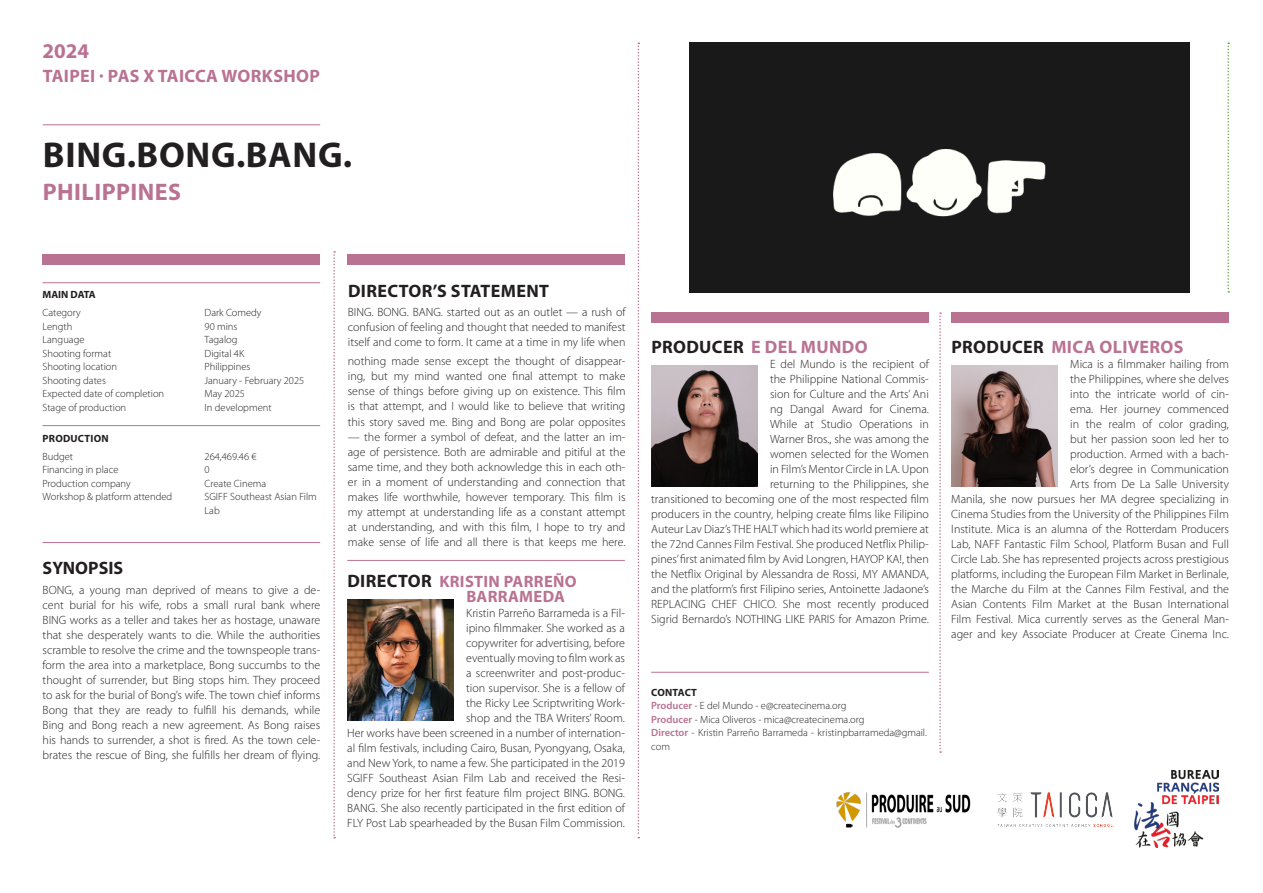
<style>
.page{position:relative;width:1263px;height:893px;background:#fff}
.page>*{position:absolute;margin:0;border:0;box-sizing:border-box;transform-origin:0 0}
.t1{font:700 36px "Myriad Pro";letter-spacing:.02em;color:#231f20}
.t2{font:700 24px "Myriad Pro";letter-spacing:.02em;color:#ba7292}
.t3{font:700 21px "Myriad Pro";color:#ba7292}
.t4{font:700 18px "Myriad Pro";letter-spacing:.02em;color:#ba7292}
.t5{font:700 18px "Myriad Pro";letter-spacing:.02em;color:#231f20}
.t6{font:700 18px "Myriad Pro";color:#231f20}
.t7{font:700 16.5px/15px "Myriad Pro";letter-spacing:.02em;color:#ba7292}
.t8{font:300 12px/15px "Myriad Pro";color:#231f20;text-align:justify}
.t9{font:300 10.5px/13.5px "Myriad Pro";color:#231f20}
.t10{font:700 10.5px "Myriad Pro";letter-spacing:.02em;color:#231f20}
.t11{font:700 10.5px "Myriad Pro";letter-spacing:-.01em;color:#231f20}
.s1{font-size:18px;color:#231f20}
.s2{color:#231f20}
.s3{font-weight:700}
.s4{font-weight:600;color:#ba7292}
</style>
<div class="page">
<div style="left:43px;top:254px;width:277px;height:10px;background:#ba7292"></div>
<div style="left:651px;top:312px;width:278px;height:11px;background:#ba7292"></div>
<div style="left:951px;top:312px;width:278px;height:11px;background:#ba7292"></div>
<svg style="left:333px;top:251px;width:2px;height:587px"></svg>
<svg style="left:638px;top:43px;width:1px;height:795px"></svg>
<svg style="left:1227px;top:43px;width:2px;height:250px"></svg>
<svg style="left:939px;top:312px;width:2px;height:441px"></svg>
<hr style="left:43px;top:282px;width:277px;height:1px;background:#ba7292">
<hr style="left:43px;top:425px;width:277px;height:1px;background:#ba7292">
<hr style="left:43px;top:542px;width:277px;height:1px;background:#ba7292">
<hr style="left:347px;top:560px;width:278px;height:1px;background:#ba7292">
<img style="left:651px;top:365px;width:106px;height:121px">
<img style="left:347px;top:599px;width:106px;height:121px">
<hr style="left:43px;top:124px;width:277px;height:1px;background:#ba7292">
<img style="left:689px;top:43px;width:500px;height:250px">
<div style="left:347px;top:254px;width:278px;height:10px;background:#ba7292"></div>
<img style="left:951px;top:365px;width:106px;height:121px">
<hr style="left:651px;top:672px;width:278px;height:1px;background:#ba7292">
<img style="left:997px;top:792px;width:116px;height:35px">
<img style="left:1134px;top:771px;width:84px;height:76px">
<img style="left:836px;top:792px;width:135px;height:36px">
<h3 class="t3" style="left:43px;top:39px;width:48px">2024</h3>
<h3 class="t4" style="left:43px;top:66px;width:279px">TAIPEI PAS X TAICCA WORKSHOP</h3>
<h1 class="t1" style="left:43px;top:135px;width:311px">BING.BONG.BANG.</h1>
<h2 class="t2" style="left:43px;top:178px;width:140px">PHILIPPINES</h2>
<p class="t11" style="left:43px;top:289px;width:55px">MAIN DATA</p>
<p class="t9" style="left:43px;top:306px;width:40px">Category</p>
<p class="t9" style="left:205px;top:306px;width:59px">Dark Comedy</p>
<p class="t9" style="left:43px;top:319px;width:31px">Length</p>
<p class="t9" style="left:205px;top:319px;width:34px">90 mins</p>
<p class="t9" style="left:43px;top:333px;width:43px">Language</p>
<p class="t9" style="left:205px;top:333px;width:35px">Tagalog</p>
<p class="t9" style="left:43px;top:346px;width:70px">Shooting format</p>
<p class="t9" style="left:205px;top:346px;width:41px">Digital 4K</p>
<p class="t9" style="left:43px;top:360px;width:76px">Shooting location</p>
<p class="t9" style="left:205px;top:360px;width:47px">Philippines</p>
<p class="t9" style="left:43px;top:373px;width:65px">Shooting dates</p>
<p class="t9" style="left:205px;top:373px;width:101px">January - February 2025</p>
<p class="t9" style="left:43px;top:387px;width:123px">Expected date of completion</p>
<p class="t9" style="left:205px;top:387px;width:42px">May 2025</p>
<p class="t9" style="left:43px;top:400px;width:85px">Stage of production</p>
<p class="t9" style="left:205px;top:400px;width:69px">In development</p>
<p class="t10" style="left:43px;top:432px;width:68px">PRODUCTION</p>
<p class="t9" style="left:43px;top:449px;width:32px">Budget</p>
<p class="t9" style="left:205px;top:449px;width:54px">264,469.46 €</p>
<p class="t9" style="left:43px;top:463px;width:77px">Financing in place</p>
<p class="t9" style="left:205px;top:463px;width:7px">0</p>
<p class="t9" style="left:43px;top:476px;width:90px">Production company</p>
<p class="t9" style="left:205px;top:476px;width:63px">Create Cinema</p>
<p class="t9" style="left:43px;top:490px;width:131px">Workshop &amp; platform attended</p>
<p class="t9" style="left:205px;top:490px;width:114px">SGIFF Southeast Asian Film<br>Lab</p>
<h3 class="t6" style="left:43px;top:558px;width:82px">SYNOPSIS</h3>
<p class="t8" style="left:43px;top:582px;width:279px">BONG, a young man deprived of means to give a de&shy;cent burial for his wife, robs a small rural bank where BING works as a teller and takes her as hostage, unaware that she desperately wants to die. While the authorities scramble to resolve the crime and the townspeople trans&shy;form the area into a marketplace, Bong succumbs to the thought of surrender, but Bing stops him. They proceed to ask for the burial of Bong’s wife. The town chief informs Bong that they are ready to fulfill his demands, while Bing and Bong reach a new agreement. As Bong raises his hands to surrender, a shot is fired. As the town cele&shy;brates the rescue of Bing, she fulfills her dream of flying.</p>
<h3 class="t5" style="left:348px;top:281px;width:202px">DIRECTOR’S STATEMENT</h3>
<p class="t8" style="left:348px;top:305px;width:279px">BING. BONG. BANG. started out as an outlet — a rush of confusion of feeling and thought that needed to manifest itself and come to form. It came at a time in my life when</p>
<p class="t8" style="left:348px;top:354px;width:279px">nothing made sense except the thought of disappear&shy;ing, but my mind wanted one final attempt to make sense of things before giving up on existence. This film is that attempt, and I would like to believe that writing this story saved me. Bing and Bong are polar opposites</p>
<p class="t8" style="left:348px;top:429px;width:279px">— the former a symbol of defeat, and the latter an im&shy;age of persistence. Both are admirable and pitiful at the same time, and they both acknowledge this in each oth&shy;er in a moment of understanding and connection that makes life worthwhile, however temporary. This film is my attempt at understanding life as a constant attempt at understanding, and with this film, I hope to try and make sense of life and all there is that keeps me here.</p>
<h3 class="t7" style="left:466px;top:574px;width:112px;text-indent:-119px"><span class="s1">DIRECTOR</span> KRISTIN PARREÑO<br>BARRAMEDA</h3>
<p class="t8" style="left:347px;top:606px;width:279px;text-align:right">Kristin Parreño Barrameda is a Fil-<br>ipino filmmaker. She worked as a<br>copywriter for advertising, before<br>eventually moving to film work as<br>a screenwriter and post-produc-<br>tion supervisor. She is a fellow of<br>the Ricky Lee Scriptwriting Work-<br>shop and the TBA Writers’ Room.<br>Her works have been screened in a number of internation&shy;al film festivals, including Cairo, Busan, Pyongyang, Osaka, and New York, to name a few. She participated in the 2019<br>SGIFF Southeast Asian Film Lab and received the Resi&shy;dency prize for her first feature film project BING. BONG.<br>BANG. She also recently participated in the first edition of FLY Post Lab spearheaded by the Busan Film Commission.</p>
<h3 class="t4" style="left:651px;top:337px;width:218px"><span class="s2">PRODUCER</span> E DEL MUNDO</h3>
<p class="t8" style="left:651px;top:357px;width:279px;text-align:right">E del Mundo is the recipient of<br>the Philippine National Commis-<br>sion for Culture and the Arts’ Ani<br>ng Dangal Award for Cinema.<br>While at Studio Operations in<br>Warner Bros., she was among the<br>women selected for the Women<br>in Film’s Mentor Circle in LA. Upon<br>returning to the Philippines, she<br>transitioned to becoming one of the most respected film producers in the country, helping create films like Filipino Auteur Lav Diaz’s THE HALT which had its world premiere at the 72nd Cannes Film Festival. She produced Netflix Philip&shy;pines’ first animated film by Avid Longren, HAYOP KA!, then the Netflix Original by Alessandra de Rossi, MY AMANDA, and the platform’s first Filipino series, Antoinette Jadaone’s REPLACING CHEF CHICO. She most recently produced Sigrid Bernardo’s NOTHING LIKE PARIS for Amazon Prime.</p>
<p class="t9" style="left:651px;top:685px;width:277px"><span class="s3">CONTACT<br></span><span class="s4">Producer</span> - E del Mundo - e@createcinema.org<br><span class="s4">Producer</span> - Mica Oliveros - mica@createcinema.org<br><span class="s4">Director</span> - Kristin Parreño Barrameda - kristinpbarrameda@gmail. com</p>
<h3 class="t4" style="left:951px;top:337px;width:234px"><span class="s2">PRODUCER</span> MICA OLIVEROS</h3>
<p class="t8" style="left:951px;top:357px;width:279px;text-align:right">Mica is a filmmaker hailing from<br>the Philippines, where she delves<br>into the intricate world of cin-<br>ema. Her journey commenced<br>in the realm of color grading,<br>but her passion soon led her to<br>production. Armed with a bach-<br>elor’s degree in Communication<br>Arts from De La Salle University<br>Manila, she now pursues her MA degree specializing in Cinema Studies from the University of the Philippines Film Institute. Mica is an alumna of the Rotterdam Producers Lab, NAFF Fantastic Film School, Platform Busan and Full Circle Lab. She has represented projects across prestigious platforms, including the European Film Market in Berlinale, the Marche du Film at the Cannes Film Festival, and the Asian Contents Film Market at the Busan International Film Festival. Mica currently serves as the General Man&shy;ager and key Associate Producer at Create Cinema Inc.</p>
</div>
